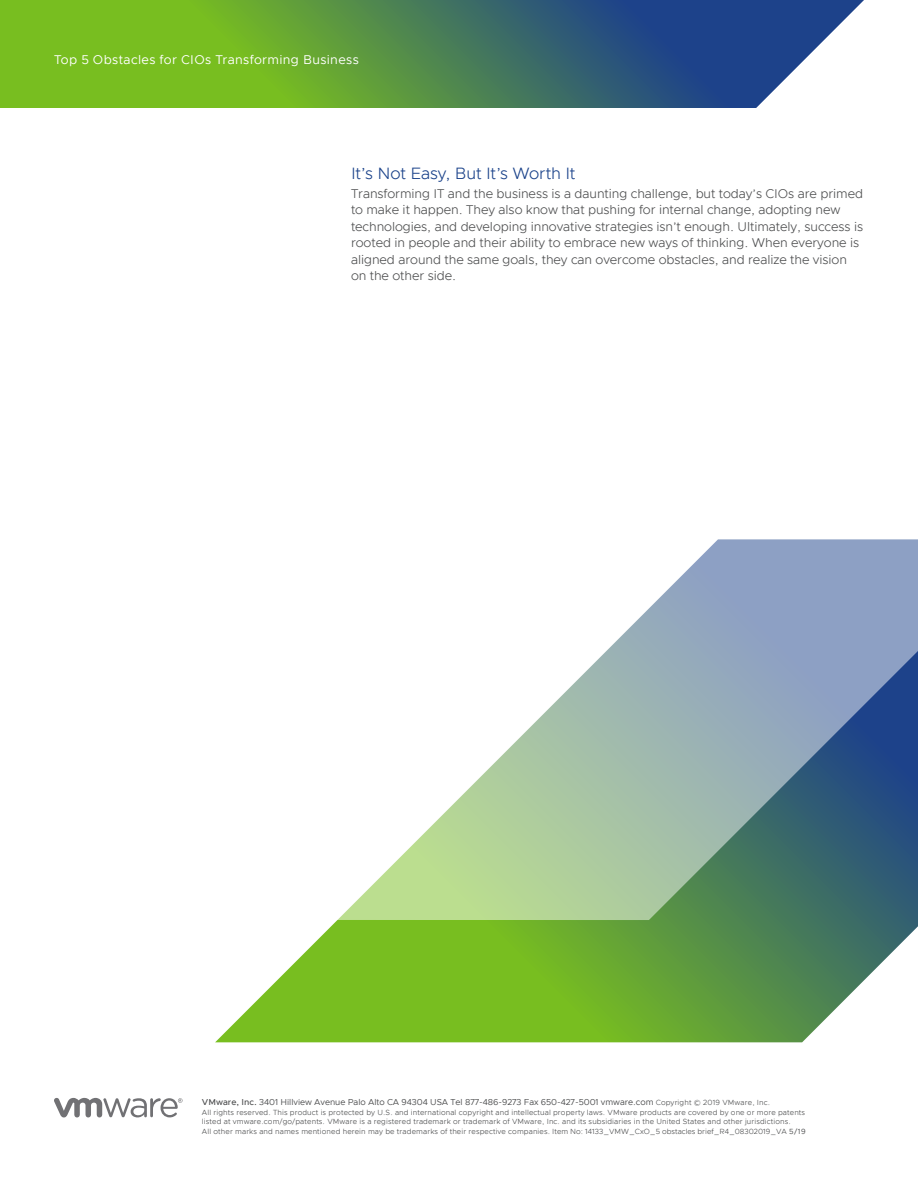
<style>
.page{position:relative;width:918px;height:1188px;background:#fff}
.page>*{position:absolute;margin:0;border:0;box-sizing:border-box;transform-origin:0 0}
._4a__SUBHEAD_1{font:300 16.5px "Metropolis";letter-spacing:-.01em;color:#1a428a}
._3a__BODY_TEXT{font:300 12.75px/16.5px "Metropolis";letter-spacing:-.005em;color:#4b4c4d}
.t1{font:12.75px "Metropolis";letter-spacing:.03em;color:#fff}
.t2{font:8.7px "Metropolis";letter-spacing:-.005em;color:#4b4c4d}
.t3{font:300 7.5px/9.8px "Metropolis";letter-spacing:.015em;color:#4b4c4d}
.s1{font-weight:500}
.s2{font-weight:300;font-size:7.5px}
.s3{font-weight:400}
</style>
<div class="page">
<svg style="left:54px;top:1098px;width:129px;height:19px"></svg>
<svg style="left:0;top:0;width:864px;height:108px;background:#5a8e59"></svg>
<svg style="left:215px;top:920px;width:703px;height:122px"></svg>
<svg style="left:337px;top:539px;width:581px;height:381px"></svg>
<h2 class="t1" style="left:54px;top:52px;width:306px">Top 5 Obstacles for CIOs Transforming Business</h2>
<p class="_4a__SUBHEAD_1" style="left:351px;top:163px;width:226px">It’s Not Easy, But It’s Worth It</p>
<p class="_3a__BODY_TEXT" style="left:351px;top:185px;width:514px">Transforming IT and the business is a daunting challenge, but today’s CIOs are primed to make it happen. They also know that pushing for internal change, adopting new technologies, and developing innovative strategies isn’t enough. Ultimately, success is rooted in people and their ability to embrace new ways of thinking. When everyone is aligned around the same goals, they can overcome obstacles, and realize the vision on the other side.</p>
<p class="t2" style="left:202px;top:1096px;width:570px"><span class="s1">VMware, Inc.</span> 3401 Hillview Avenue Palo Alto CA 94304 USA Tel 877-486-9273 Fax 650-427-5001 vmware.com <span class="s2">Copyright © 2019 VMware, Inc.</span></p>
<p class="t3" style="left:202px;top:1107px;width:605px">All rights reserved. This product is protected by U.S. and international copyright and intellectual property laws. VMware products are covered by one or more patents listed at vmware.com/go/patents. VMware is a registered trademark or trademark of VMware, Inc. and its subsidiaries in the United States and other jurisdictions.<br>All other marks and names mentioned herein may be trademarks of their respective companies. Item No: 14133_VMW_CxO_5 obstacles brief_R4_08302019_VA <span class="s3">5/19</span></p>
</div>
